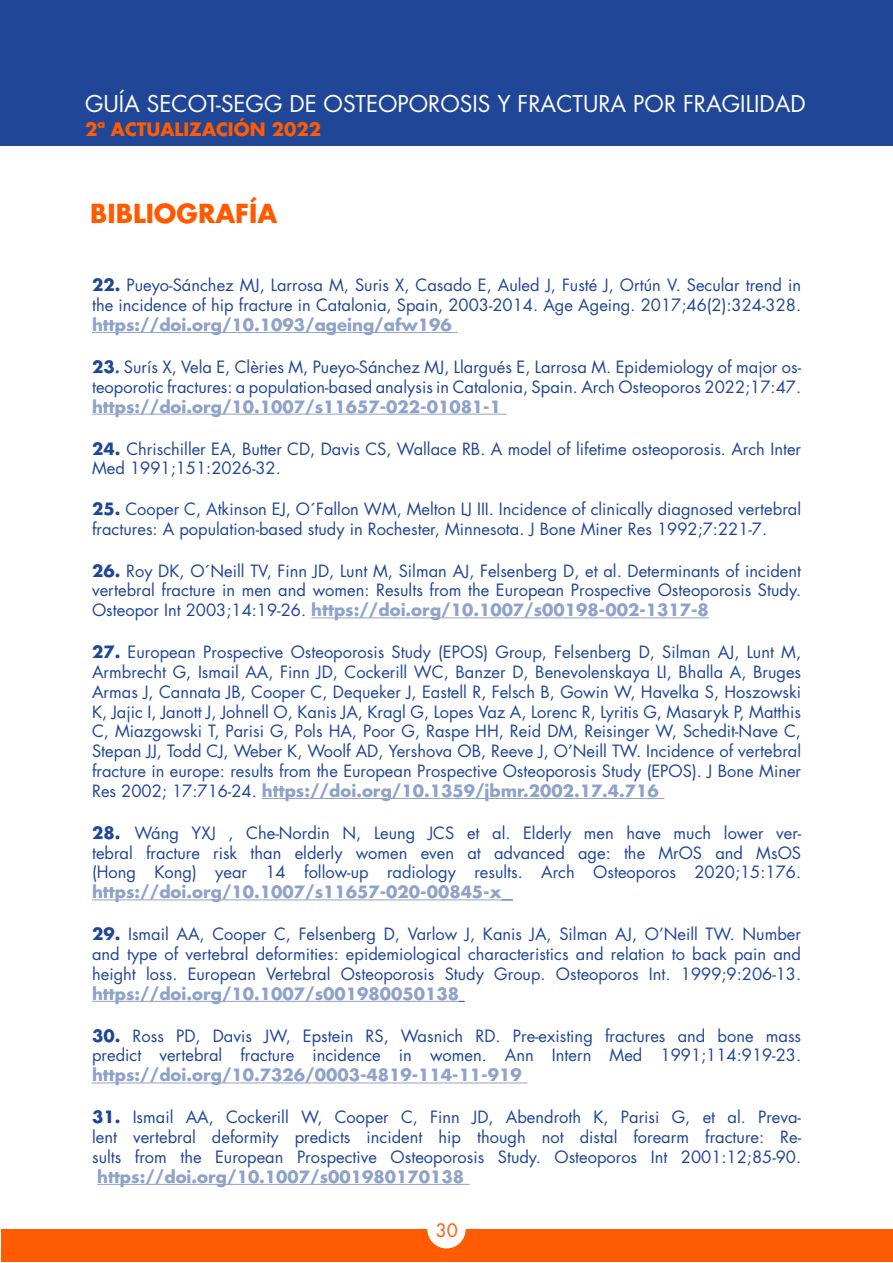
<style>
.page{position:relative;width:893px;height:1263px;background:#fff}
.page>*{position:absolute;margin:0;border:0;box-sizing:border-box;transform-origin:0 0}
.t1{font:700 25.5px "Futura Std";color:#ff5a00}
.t2{font:22.5px "Futura Std";color:#fff}
.t3{font:700 18px "Futura Std";color:#ff5b02}
.t4{font:18px "Futura Std";color:#ff5b02}
.t5{font:16.5px/19.8px "Futura Std";color:#204697}
.t6{font:700 16.5px "Futura Std";color:#8fa2ca}
.s1{font-weight:700}
.s2{font-weight:800;font-style:italic}
.s3{font-weight:700;color:#8fa2ca}
</style>
<div class="page">
<div style="left:1px;top:1229px;width:892px;height:33px;background:#ff5b02"></div>
<div style="left:427px;top:1210px;width:39px;height:38px;background:#fff;border-radius:50%"></div>
<div style="left:0;top:0;width:892px;height:145px;background:#204697"></div>
<hr style="left:92px;top:332px;width:366px;height:1px;background:#8fa2ca">
<hr style="left:92px;top:414px;width:415px;height:1px;background:#8fa2ca">
<hr style="left:311px;top:617px;width:398px;height:1px;background:#8fa2ca">
<hr style="left:262px;top:798px;width:403px;height:1px;background:#8fa2ca">
<hr style="left:92px;top:899px;width:409px;height:1px;background:#8fa2ca">
<svg style="left:501px;top:899px;width:12px;height:1px"></svg>
<hr style="left:92px;top:1001px;width:367px;height:1px;background:#8fa2ca">
<hr style="left:92px;top:1082px;width:435px;height:1px;background:#8fa2ca">
<hr style="left:97px;top:1184px;width:373px;height:1px;background:#8fa2ca">
<h2 class="t2" style="left:85px;top:89px;width:722px">GUÍA SECOT-SEGG DE OSTEOPOROSIS Y FRACTURA POR FRAGILIDAD</h2>
<p class="t3" style="left:85px;top:117px;width:238px">2ª ACTUALIZACIÓN 2022</p>
<h1 class="t1" style="left:90px;top:196px;width:189px">BIBLIOGRAFÍA</h1>
<p class="t5" style="left:92px;top:275px;width:710px"><span class="s1">22.</span> Pueyo-Sánchez MJ, Larrosa M, Suris X, Casado E, Auled J, Fusté J, Ortún V. Secular trend in the incidence of hip fracture in Catalonia, Spain, 2003-2014. Age Ageing. 2017;46(2):324-328.</p>
<p class="t6" style="left:92px;top:314px;width:361px">https://doi.org/10.1093/ageing/afw196</p>
<p class="t5" style="left:92px;top:357px;width:711px"><span class="s1">23</span><span class="s2">.</span> Surís X, Vela E, Clèries M, Pueyo-Sánchez MJ, Llargués E, Larrosa M. Epidemiology of major os&shy;teoporotic fractures: a population-based analysis in Catalonia, Spain. Arch Osteoporos 2022;17:47.</p>
<p class="t6" style="left:92px;top:395px;width:410px">https://doi.org/10.1007/s11657-022-01081-1</p>
<p class="t5" style="left:92px;top:439px;width:710px"><span class="s1">24.</span> Chrischiller EA, Butter CD, Davis CS, Wallace RB. A model of lifetime osteoporosis. Arch Inter<br>Med 1991;151:2026-32.</p>
<p class="t5" style="left:92px;top:499px;width:710px"><span class="s1">25.</span> Cooper C, Atkinson EJ, O´Fallon WM, Melton LJ III. Incidence of clinically diagnosed vertebral fractures: A population-based study in Rochester, Minnesota. J Bone Miner Res 1992;7:221-7.</p>
<p class="t5" style="left:92px;top:561px;width:710px;text-align:justify"><span class="s1">26.</span> Roy DK, O´Neill TV, Finn JD, Lunt M, Silman AJ, Felsenberg D, et al. Determinants of incident vertebral fracture in men and women: Results from the European Prospective Osteoporosis Study.<br>Osteopor Int 2003;14:19-26. <span class="s3">https://doi.org/10.1007/s00198-002-1317-8</span></p>
<p class="t5" style="left:92px;top:642px;width:711px;text-align:justify"><span class="s1">27.</span> European Prospective Osteoporosis Study (EPOS) Group, Felsenberg D, Silman AJ, Lunt M, Armbrecht G, Ismail AA, Finn JD, Cockerill WC, Banzer D, Benevolenskaya LI, Bhalla A, Bruges Armas J, Cannata JB, Cooper C, Dequeker J, Eastell R, Felsch B, Gowin W, Havelka S, Hoszowski K, Jajic I, Janott J, Johnell O, Kanis JA, Kragl G, Lopes Vaz A, Lorenc R, Lyritis G, Masaryk P, Matthis C, Miazgowski T, Parisi G, Pols HA, Poor G, Raspe HH, Reid DM, Reisinger W, Schedit-Nave C, Stepan JJ, Todd CJ, Weber K, Woolf AD, Yershova OB, Reeve J, O’Neill TW. Incidence of vertebral fracture in europe: results from the European Prospective Osteoporosis Study (EPOS). J Bone Miner Res 2002; 17:716-24. <span class="s3">https://doi.org/10.1359/jbmr.2002.17.4.716</span></p>
<p class="t5" style="left:92px;top:823px;width:710px;text-align:justify"><span class="s1">28.</span> Wáng YXJ , Che-Nordin N, Leung JCS et al. Elderly men have much lower ver&shy;tebral fracture risk than elderly women even at advanced age: the MrOS and MsOS (Hong Kong) year 14 follow-up radiology results. Arch Osteoporos 2020;15:176.</p>
<p class="t6" style="left:92px;top:881px;width:411px">https://doi.org/10.1007/s11657-020-00845-x</p>
<p class="t5" style="left:92px;top:924px;width:711px;text-align:justify"><span class="s1">29.</span> Ismail AA, Cooper C, Felsenberg D, Varlow J, Kanis JA, Silman AJ, O’Neill TW. Number and type of vertebral deformities: epidemiological characteristics and relation to back pain and height loss. European Vertebral Osteoporosis Study Group. Osteoporos Int. 1999;9:206-13.</p>
<p class="t6" style="left:92px;top:982px;width:368px">https://doi.org/10.1007/s001980050138</p>
<p class="t5" style="left:92px;top:1026px;width:711px"><span class="s1">30.</span> Ross PD, Davis JW, Epstein RS, Wasnich RD. Pre-existing fractures and bone mass predict vertebral fracture incidence in women. Ann Intern Med 1991;114:919-23.</p>
<p class="t6" style="left:92px;top:1064px;width:431px">https://doi.org/10.7326/0003-4819-114-11-919</p>
<p class="t5" style="left:92px;top:1107px;width:711px;text-align:justify"><span class="s1">31.</span> Ismail AA, Cockerill W, Cooper C, Finn JD, Abendroth K, Parisi G, et al. Preva&shy;lent vertebral deformity predicts incident hip though not distal forearm fracture: Re&shy;sults from the European Prospective Osteoporosis Study. Osteoporos Int 2001:12;85-90.</p>
<p class="t6" style="left:97px;top:1165px;width:368px">https://doi.org/10.1007/s001980170138</p>
<p class="t4" style="left:436px;top:1219px;width:24px">30</p>
</div>
